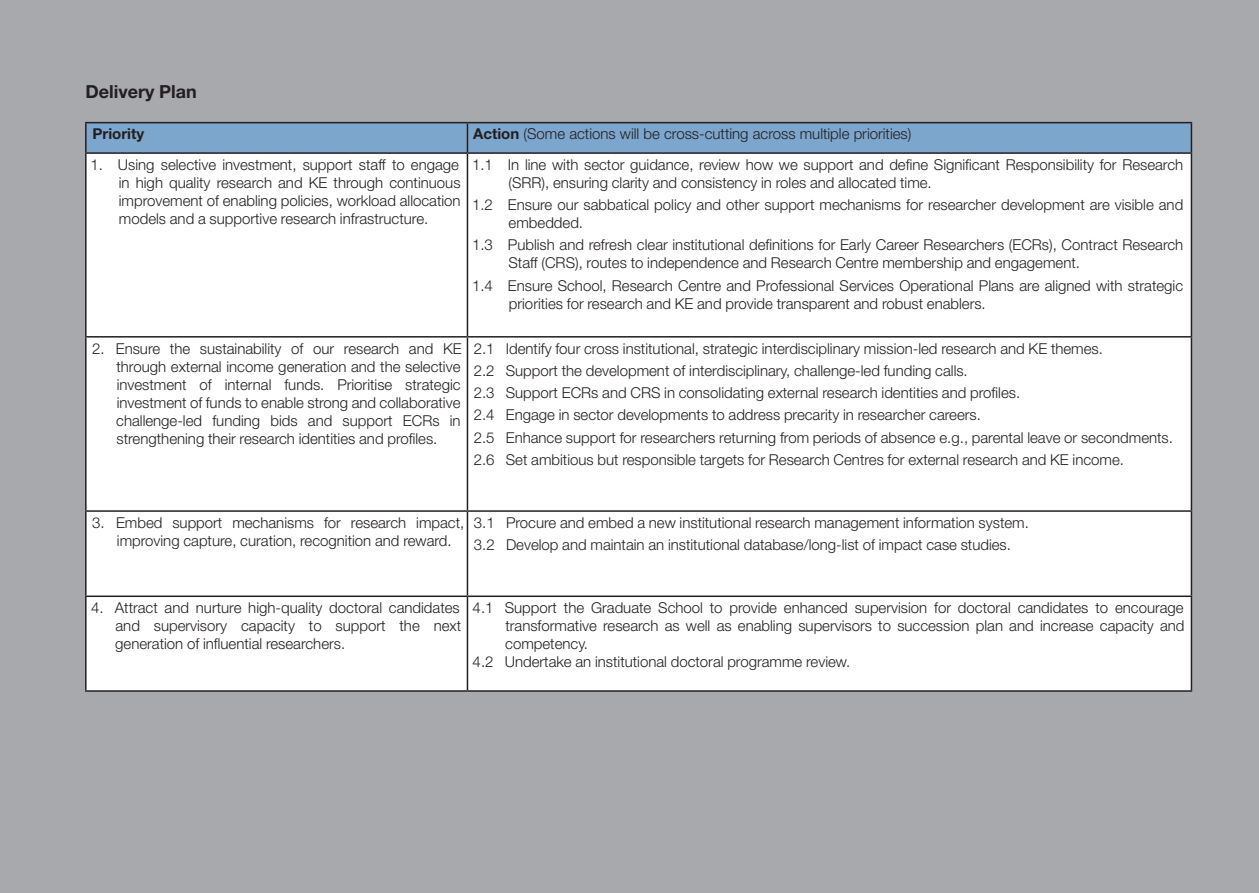
<style>
.page{position:relative;width:1259px;height:893px;background:#a8a9ad}
.page>*{position:absolute;margin:0;border:0;box-sizing:border-box;transform-origin:0 0}
.t1{font:700 18px "Helvetica Neue LT Pro";color:#231f20}
.t2{font:300 15px/18px "Helvetica Neue LT Pro";color:#231f20}
.t3{font:700 15px "Helvetica Neue LT Pro";color:#231f20}
.s1{font-weight:700}
</style>
<div class="page">
<div style="left:87px;top:154px;width:1103px;height:536px;background:#fff"></div>
<hr style="left:85px;top:122px;width:382px;height:1px;background:#231f20">
<hr style="left:85px;top:123px;width:2px;height:29px;background:#231f20">
<hr style="left:467px;top:122px;width:725px;height:1px;background:#231f20">
<div style="left:86px;top:123px;width:1104px;height:29px;background:#7ca6cc"></div>
<hr style="left:1190px;top:123px;width:2px;height:29px;background:#231f20">
<hr style="left:85px;top:152px;width:382px;height:2px;background:#231f20">
<hr style="left:85px;top:154px;width:2px;height:182px;background:#231f20">
<hr style="left:467px;top:152px;width:725px;height:2px;background:#231f20">
<hr style="left:467px;top:154px;width:1px;height:182px;background:#231f20">
<hr style="left:1190px;top:154px;width:2px;height:182px;background:#231f20">
<hr style="left:85px;top:336px;width:382px;height:2px;background:#231f20">
<hr style="left:85px;top:338px;width:2px;height:172px;background:#231f20">
<hr style="left:467px;top:336px;width:725px;height:2px;background:#231f20">
<hr style="left:467px;top:338px;width:1px;height:172px;background:#231f20">
<hr style="left:1190px;top:338px;width:2px;height:172px;background:#231f20">
<hr style="left:85px;top:510px;width:382px;height:2px;background:#231f20">
<hr style="left:85px;top:512px;width:2px;height:83px;background:#231f20">
<hr style="left:467px;top:510px;width:725px;height:2px;background:#231f20">
<hr style="left:467px;top:512px;width:1px;height:83px;background:#231f20">
<hr style="left:1190px;top:512px;width:2px;height:83px;background:#231f20">
<hr style="left:85px;top:595px;width:382px;height:2px;background:#231f20">
<hr style="left:85px;top:597px;width:2px;height:93px;background:#231f20">
<hr style="left:467px;top:595px;width:725px;height:2px;background:#231f20">
<hr style="left:467px;top:597px;width:1px;height:93px;background:#231f20">
<hr style="left:1190px;top:597px;width:2px;height:93px;background:#231f20">
<hr style="left:85px;top:690px;width:382px;height:2px;background:#231f20">
<hr style="left:467px;top:690px;width:725px;height:2px;background:#231f20">
<p class="t1" style="left:86px;top:80px;width:113px">Delivery Plan</p>
<p class="t3" style="left:93px;top:125px;width:53px">Priority</p>
<p class="t2" style="left:473px;top:125px;width:440px"><span class="s1">Action</span> (Some actions will be cross-cutting across multiple priorities)</p>
<p class="t2" style="left:119px;top:155px;width:343px;text-align:justify;text-indent:-28px">1. Using selective investment, support staff to engage in high quality research and KE through continuous improvement of enabling policies, workload allocation models and a supportive research infrastructure.</p>
<p class="t2" style="left:508px;top:155px;width:676px;text-indent:-36px">1.1 In line with sector guidance, review how we support and define Significant Responsibility for Research (SRR), ensuring clarity and consistency in roles and allocated time.</p>
<p class="t2" style="left:508px;top:195px;width:676px;text-indent:-37px">1.2 Ensure our sabbatical policy and other support mechanisms for researcher development are visible and embedded.</p>
<p class="t2" style="left:508px;top:236px;width:676px;text-indent:-36px">1.3 Publish and refresh clear institutional definitions for Early Career Researchers (ECRs), Contract Research<br>Staff (CRS), routes to independence and Research Centre membership and engagement.</p>
<p class="t2" style="left:509px;top:276px;width:676px;text-indent:-37px">1.4 Ensure School, Research Centre and Professional Services Operational Plans are aligned with strategic priorities for research and KE and provide transparent and robust enablers.</p>
<p class="t2" style="left:116px;top:339px;width:347px;text-align:justify;text-indent:-24px">2. Ensure the sustainability of our research and KE through external income generation and the selective investment of internal funds. Prioritise strategic investment of funds to enable strong and collaborative challenge-led funding bids and support ECRs in strengthening their research identities and profiles.</p>
<p class="t2" style="left:474px;top:337px;width:701px;line-height:22.2px">2.1 Identify four cross institutional, strategic interdisciplinary mission-led research and KE themes.<br>2.2 Support the development of interdisciplinary, challenge-led funding calls.<br>2.3 Support ECRs and CRS in consolidating external research identities and profiles.<br>2.4 Engage in sector developments to address precarity in researcher careers.<br>2.5 Enhance support for researchers returning from periods of absence e.g., parental leave or secondments.<br>2.6 Set ambitious but responsible targets for Research Centres for external research and KE income.</p>
<p class="t2" style="left:117px;top:513px;width:349px;text-indent:-25px">3. Embed support mechanisms for research impact, improving capture, curation, recognition and reward.</p>
<p class="t2" style="left:474px;top:511px;width:556px;line-height:22.2px">3.1 Procure and embed a new institutional research management information system.<br>3.2 Develop and maintain an institutional database/long-list of impact case studies.</p>
<p class="t2" style="left:115px;top:598px;width:347px;text-align:justify;text-indent:-24px">4. Attract and nurture high-quality doctoral candidates and supervisory capacity to support the next generation of influential researchers.</p>
<p class="t2" style="left:473px;top:598px;width:712px">4.1 Support the Graduate School to provide enhanced supervision for doctoral candidates to encourage</p>
<p class="t2" style="left:505px;top:616px;width:680px">transformative research as well as enabling supervisors to succession plan and increase capacity and</p>
<p class="t2" style="left:505px;top:634px;width:84px">competency.</p>
<p class="t2" style="left:473px;top:652px;width:379px">4.2 Undertake an institutional doctoral programme review.</p>
</div>
